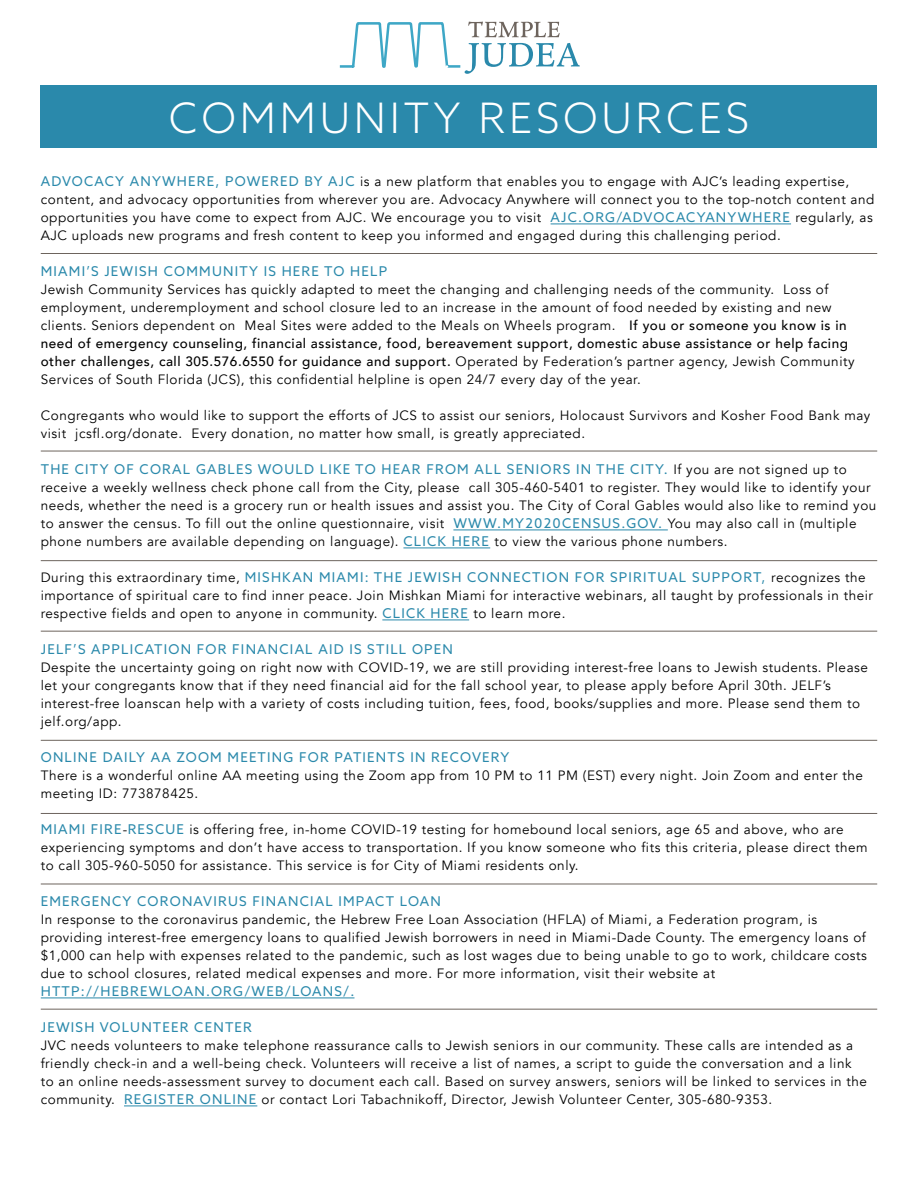
<style>
.page{position:relative;width:918px;height:1188px;background:#fff}
.page>*{position:absolute;margin:0;border:0;box-sizing:border-box;transform-origin:0 0}
.t1{font:300 42px "Azo Sans";letter-spacing:.09em;color:#fff}
.t2{font:13.5px/18px "Avenir";letter-spacing:.04em;color:#000}
.t3{font:13.5px "Azo Sans";letter-spacing:.09em;color:#2a89ab}
.s1{font-family:"Azo Sans";color:#2a89ab}
.s2{font-weight:500}
.s3{font-family:"Avenir";color:#000}
</style>
<div class="page">
<div style="left:41px;top:86px;width:836px;height:62px;background:#2a89ab"></div>
<svg style="left:339px;top:22px;width:241px;height:52px"></svg>
<hr style="left:551px;top:224px;width:240px;height:1px;background:#2a89ab">
<hr style="left:453px;top:530px;width:215px;height:1px;background:#2a89ab">
<hr style="left:403px;top:548px;width:87px;height:1px;background:#2a89ab">
<hr style="left:382px;top:620px;width:87px;height:1px;background:#2a89ab">
<hr style="left:41px;top:998px;width:314px;height:1px;background:#2a89ab">
<hr style="left:124px;top:1106px;width:133px;height:1px;background:#2a89ab">
<hr style="left:41px;top:253px;width:836px;height:1px;background:#6d645d">
<hr style="left:41px;top:451px;width:836px;height:1px;background:#6d645d">
<hr style="left:41px;top:560px;width:836px;height:1px;background:#6d645d">
<hr style="left:41px;top:631px;width:836px;height:1px;background:#6d645d">
<hr style="left:41px;top:740px;width:836px;height:1px;background:#6d645d">
<hr style="left:41px;top:813px;width:836px;height:1px;background:#6d645d">
<hr style="left:41px;top:884px;width:836px;height:1px;background:#6d645d">
<hr style="left:41px;top:1009px;width:836px;height:1px;background:#6d645d">
<h1 class="t1" style="left:169px;top:91px;width:582px">COMMUNITY RESOURCES</h1>
<p class="t2" style="left:41px;top:173px;width:835px"><span class="s1">ADVOCACY ANYWHERE, POWERED BY AJC</span> is a new platform that enables you to engage with AJC’s leading expertise, content, and advocacy opportunities from wherever you are. Advocacy Anywhere will connect you to the top-notch content and opportunities you have come to expect from AJC. We encourage you to visit <span class="s1">AJC.ORG/ADVOCACYANYWHERE</span> regularly, as AJC uploads new programs and fresh content to keep you informed and engaged during this challenging period.</p>
<p class="t3" style="left:41px;top:263px;width:348px">MIAMI’S JEWISH COMMUNITY IS HERE TO HELP</p>
<p class="t2" style="left:41px;top:281px;width:815px">Jewish Community Services has quickly adapted to meet the changing and challenging needs of the community. Loss of employment, underemployment and school closure led to an increase in the amount of food needed by existing and new clients. Seniors dependent on Meal Sites were added to the Meals on Wheels program. <span class="s2">If you or someone you know is in need of emergency counseling, financial assistance, food, bereavement support, domestic abuse assistance or help facing other challenges, call 305.576.6550 for guidance and support.</span> Operated by Federation’s partner agency, Jewish Community Services of South Florida (JCS), this confidential helpline is open 24/7 every day of the year.</p>
<p class="t2" style="left:41px;top:407px;width:831px">Congregants who would like to support the efforts of JCS to assist our seniors, Holocaust Survivors and Kosher Food Bank may visit jcsfl.org/donate. Every donation, no matter how small, is greatly appreciated.</p>
<p class="t3" style="left:41px;top:461px;width:808px">THE CITY OF CORAL GABLES WOULD LIKE TO HEAR FROM ALL SENIORS IN THE CITY. <span class="s3">If you are not signed up to</span></p>
<p class="t2" style="left:41px;top:479px;width:837px">receive a weekly wellness check phone call from the City, please call 305-460-5401 to register. They would like to identify your needs, whether the need is a grocery run or health issues and assist you. The City of Coral Gables would also like to remind you to answer the census. To fill out the online questionnaire, visit <span class="s1">WWW.MY2020CENSUS.GOV.</span> You may also call in (multiple phone numbers are available depending on language). <span class="s1">CLICK HERE</span> to view the various phone numbers.</p>
<p class="t3" style="left:41px;top:569px;width:826px"><span class="s3">During this extraordinary time,</span> MISHKAN MIAMI: THE JEWISH CONNECTION FOR SPIRITUAL SUPPORT, <span class="s3">recognizes the</span></p>
<p class="t2" style="left:41px;top:587px;width:834px">importance of spiritual care to find inner peace. Join Mishkan Miami for interactive webinars, all taught by professionals in their respective fields and open to anyone in community. <span class="s1">CLICK HERE</span> to learn more.</p>
<p class="t3" style="left:41px;top:641px;width:414px">JELF’S APPLICATION FOR FINANCIAL AID IS STILL OPEN</p>
<p class="t2" style="left:41px;top:659px;width:829px">Despite the uncertainty going on right now with COVID-19, we are still providing interest-free loans to Jewish students. Please let your congregants know that if they need financial aid for the fall school year, to please apply before April 30th. JELF’s interest-free loanscan help with a variety of costs including tuition, fees, food, books/supplies and more. Please send them to jelf.org/app.</p>
<p class="t3" style="left:41px;top:749px;width:470px">ONLINE DAILY AA ZOOM MEETING FOR PATIENTS IN RECOVERY</p>
<p class="t2" style="left:41px;top:767px;width:824px">There is a wonderful online AA meeting using the Zoom app from 10 PM to 11 PM (EST) every night. Join Zoom and enter the meeting ID: 773878425.</p>
<p class="t2" style="left:41px;top:821px;width:829px"><span class="s1">MIAMI FIRE</span>-<span class="s1">RESCUE</span> is offering free, in-home COVID-19 testing for homebound local seniors, age 65 and above, who are experiencing symptoms and don’t have access to transportation. If you know someone who fits this criteria, please direct them to call 305-960-5050 for assistance. This service is for City of Miami residents only.</p>
<p class="t3" style="left:41px;top:893px;width:402px">EMERGENCY CORONAVIRUS FINANCIAL IMPACT LOAN</p>
<p class="t2" style="left:41px;top:911px;width:828px">In response to the coronavirus pandemic, the Hebrew Free Loan Association (HFLA) of Miami, a Federation program, is providing interest-free emergency loans to qualified Jewish borrowers in need in Miami-Dade County. The emergency loans of $1,000 can help with expenses related to the pandemic, such as lost wages due to being unable to go to work, childcare costs due to school closures, related medical expenses and more. For more information, visit their website at</p>
<p class="t3" style="left:41px;top:983px;width:315px">HTTP://HEBREWLOAN.ORG/WEB/LOANS/.</p>
<p class="t3" style="left:41px;top:1019px;width:213px">JEWISH VOLUNTEER CENTER</p>
<p class="t2" style="left:41px;top:1037px;width:828px">JVC needs volunteers to make telephone reassurance calls to Jewish seniors in our community. These calls are intended as a friendly check-in and a well-being check. Volunteers will receive a list of names, a script to guide the conversation and a link to an online needs-assessment survey to document each call. Based on survey answers, seniors will be linked to services in the community. <span class="s1">REGISTER ONLINE</span> or contact Lori Tabachnikoff, Director, Jewish Volunteer Center, 305-680-9353.</p>
</div>
